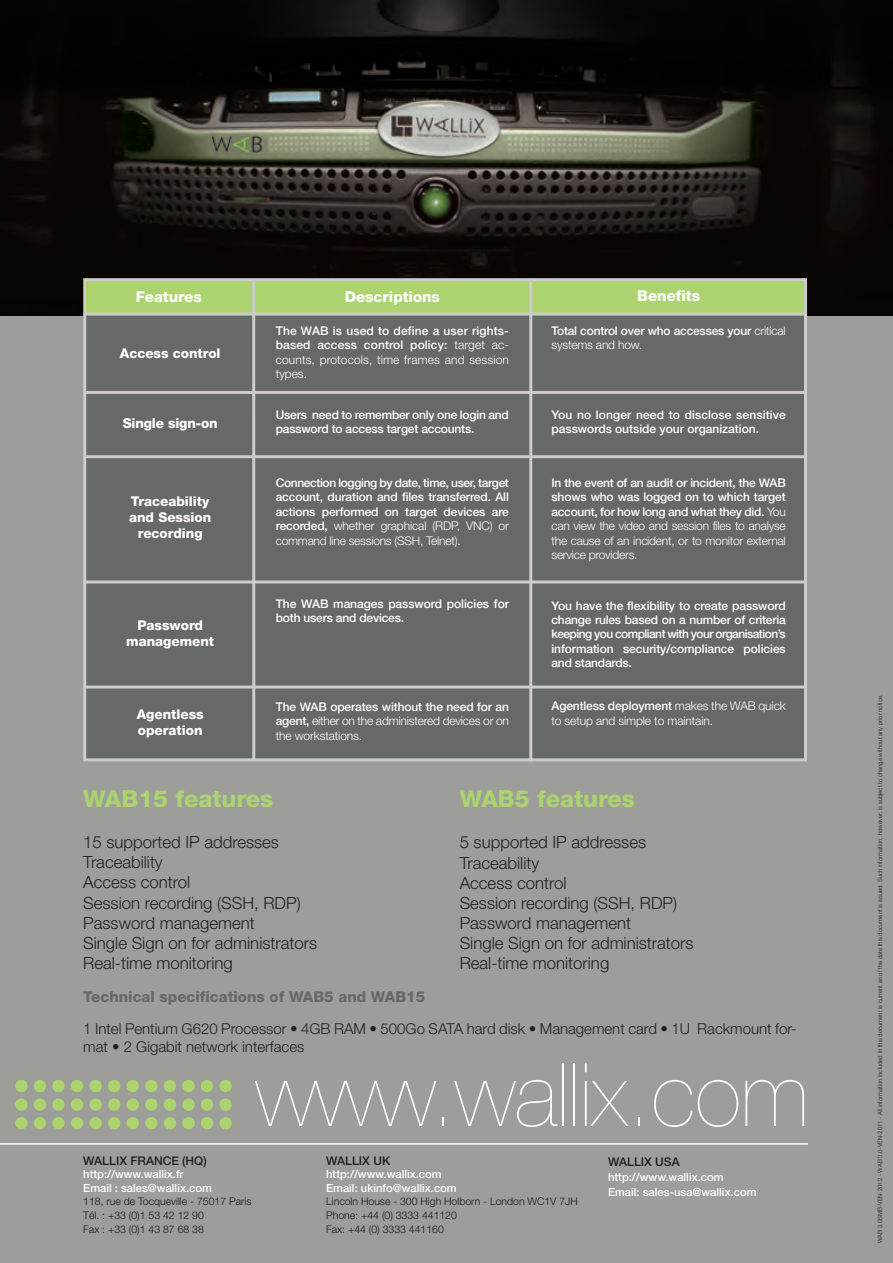
<style>
.page{position:relative;width:893px;height:1263px;background:#9d9e9a}
.page>*{position:absolute;margin:0;border:0;box-sizing:border-box;transform-origin:0 0}
.t1{font:200 87.75px "Helvetica Neue";color:#fff}
.t2{font:800 23.55px "Helvetica Neue";color:#acd370}
.t3{font:300 16.8px/20.1px "Helvetica Neue";color:#231f20}
.t4{font:300 15px/18px "Helvetica Neue";color:#231f20}
.t5{font:800 15px "Helvetica Neue";color:#656a64}
.t6{font:800 15px "Helvetica Neue";color:#fff}
.t7{font:800 13.65px "Helvetica Neue";letter-spacing:-.01em;color:#fff}
.t8{font:800 13.5px/16.2px "Helvetica Neue";color:#fff;text-align:center}
.t9{font:500 12px/14.4px "Helvetica Neue";letter-spacing:-.01em;color:#fff;text-align:justify}
.t10{font:300 12px/14.4px "Helvetica Neue";letter-spacing:-.01em;color:#fff;text-align:justify}
.t11{font:500 12px "Helvetica Neue";color:#231f20}
.t12{font:500 11.25px/13.5px "Helvetica Neue";color:#fff}
.t13{font:300 10.5px/13.5px "Helvetica Neue";color:#171617}
.t14{font:300 6px "Helvetica Neue";color:#171617}
.s1{font-weight:300}
.s2{font-weight:500}
</style>
<div class="page">
<div style="left:15px;top:1080px;width:13px;height:12px;background:#acd370;border-radius:50%"></div>
<div style="left:15px;top:1098px;width:13px;height:13px;background:#acd370;border-radius:50%"></div>
<div style="left:15px;top:1117px;width:13px;height:12px;background:#acd370;border-radius:50%"></div>
<div style="left:34px;top:1080px;width:12px;height:12px;background:#acd370;border-radius:50%"></div>
<div style="left:34px;top:1098px;width:12px;height:13px;background:#acd370;border-radius:50%"></div>
<div style="left:34px;top:1117px;width:12px;height:12px;background:#acd370;border-radius:50%"></div>
<div style="left:52px;top:1080px;width:13px;height:12px;background:#acd370;border-radius:50%"></div>
<div style="left:52px;top:1098px;width:13px;height:13px;background:#acd370;border-radius:50%"></div>
<div style="left:52px;top:1117px;width:13px;height:12px;background:#acd370;border-radius:50%"></div>
<div style="left:71px;top:1080px;width:12px;height:12px;background:#acd370;border-radius:50%"></div>
<div style="left:71px;top:1098px;width:12px;height:13px;background:#acd370;border-radius:50%"></div>
<div style="left:71px;top:1117px;width:12px;height:12px;background:#acd370;border-radius:50%"></div>
<div style="left:89px;top:1080px;width:13px;height:12px;background:#acd370;border-radius:50%"></div>
<div style="left:89px;top:1098px;width:13px;height:13px;background:#acd370;border-radius:50%"></div>
<div style="left:89px;top:1117px;width:13px;height:12px;background:#acd370;border-radius:50%"></div>
<div style="left:108px;top:1080px;width:12px;height:12px;background:#acd370;border-radius:50%"></div>
<div style="left:108px;top:1098px;width:12px;height:13px;background:#acd370;border-radius:50%"></div>
<div style="left:108px;top:1117px;width:12px;height:12px;background:#acd370;border-radius:50%"></div>
<div style="left:127px;top:1080px;width:12px;height:12px;background:#acd370;border-radius:50%"></div>
<div style="left:127px;top:1098px;width:12px;height:13px;background:#acd370;border-radius:50%"></div>
<div style="left:127px;top:1117px;width:12px;height:12px;background:#acd370;border-radius:50%"></div>
<div style="left:145px;top:1080px;width:13px;height:12px;background:#acd370;border-radius:50%"></div>
<div style="left:145px;top:1098px;width:13px;height:13px;background:#acd370;border-radius:50%"></div>
<div style="left:145px;top:1117px;width:13px;height:12px;background:#acd370;border-radius:50%"></div>
<div style="left:164px;top:1080px;width:12px;height:12px;background:#acd370;border-radius:50%"></div>
<div style="left:164px;top:1098px;width:12px;height:13px;background:#acd370;border-radius:50%"></div>
<div style="left:164px;top:1117px;width:12px;height:12px;background:#acd370;border-radius:50%"></div>
<div style="left:182px;top:1080px;width:13px;height:12px;background:#acd370;border-radius:50%"></div>
<div style="left:182px;top:1098px;width:13px;height:13px;background:#acd370;border-radius:50%"></div>
<div style="left:182px;top:1117px;width:13px;height:12px;background:#acd370;border-radius:50%"></div>
<div style="left:201px;top:1080px;width:12px;height:12px;background:#acd370;border-radius:50%"></div>
<div style="left:201px;top:1098px;width:12px;height:13px;background:#acd370;border-radius:50%"></div>
<div style="left:201px;top:1117px;width:12px;height:12px;background:#acd370;border-radius:50%"></div>
<div style="left:219px;top:1080px;width:13px;height:12px;background:#acd370;border-radius:50%"></div>
<div style="left:219px;top:1098px;width:13px;height:13px;background:#acd370;border-radius:50%"></div>
<div style="left:219px;top:1117px;width:13px;height:12px;background:#acd370;border-radius:50%"></div>
<hr style="left:0;top:1143px;width:808px;height:2px;background:#fff">
<img style="left:0;top:0;width:893px;height:316px">
<div style="left:86px;top:281px;width:718px;height:477px;background:#656a64"></div>
<div style="left:83px;top:278px;width:724px;height:483px;border:3px solid #ceccca"></div>
<div style="left:86px;top:281px;width:718px;height:32px;background:#acd370"></div>
<hr style="left:252px;top:279px;width:3px;height:481px;background:#ceccca">
<hr style="left:529px;top:279px;width:3px;height:482px;background:#ceccca">
<hr style="left:84px;top:313px;width:723px;height:3px;background:#ceccca">
<hr style="left:84px;top:391px;width:723px;height:3px;background:#ceccca">
<hr style="left:84px;top:455px;width:723px;height:3px;background:#ceccca">
<hr style="left:84px;top:580px;width:723px;height:3px;background:#ceccca">
<hr style="left:84px;top:685px;width:723px;height:3px;background:#ceccca">
<p class="t6" style="left:136px;top:291px;width:68px">Features</p>
<p class="t6" style="left:345px;top:291px;width:97px">Descriptions</p>
<p class="t6" style="left:637px;top:290px;width:64px">Benefits</p>
<p class="t8" style="left:120px;top:346px;width:102px">Access control</p>
<p class="t9" style="left:276px;top:325px;width:235px">The WAB is used to define a user rights&shy;based access control policy: <span class="s1">target ac&shy;counts, protocols, time frames and session types.</span></p>
<p class="t9" style="left:551px;top:325px;width:236px">Total control over who accesses your <span class="s1">critical systems and how.</span></p>
<p class="t7" style="left:123px;top:418px;width:96px">Single sign-on</p>
<p class="t9" style="left:276px;top:409px;width:235px">Users need to remember only one login and password to access target accounts.</p>
<p class="t9" style="left:551px;top:409px;width:236px">You no longer need to disclose sensitive passwords outside your organization.</p>
<p class="t8" style="left:129px;top:494px;width:84px">Traceability and Session recording</p>
<p class="t8" style="left:126px;top:618px;width:89px">Password management</p>
<p class="t9" style="left:276px;top:477px;width:235px">Connection logging by date, time, user, target account, duration and files transferred. All actions performed on target devices are recorded, <span class="s1">whether graphical (RDP, VNC) or command line sessions (SSH, Telnet).</span></p>
<p class="t9" style="left:551px;top:477px;width:236px">In the event of an audit or incident, the WAB shows who was logged on to which target account, for how long and what they did. <span class="s1">You can view the video and session files to analyse the cause of an incident, or to monitor external service providers.</span></p>
<p class="t9" style="left:276px;top:598px;width:235px">The WAB manages password policies for both users and devices.</p>
<p class="t9" style="left:551px;top:599px;width:236px">You have the flexibility to create password change rules based on a number of criteria keeping you compliant with your organisation’s information security/compliance policies and standards.</p>
<p class="t8" style="left:137px;top:707px;width:68px;text-align:left">Agentless operation</p>
<p class="t10" style="left:276px;top:700px;width:235px"><span class="s2">The WAB operates without the need for an agent,</span> either on the administered devices or on the workstations.</p>
<p class="t10" style="left:551px;top:700px;width:236px"><span class="s2">Agentless deployment</span> makes the WAB quick to setup and simple to maintain.</p>
<h2 class="t2" style="left:83px;top:790px;width:192px">WAB15 features</h2>
<h3 class="t3" style="left:83px;top:834px;width:235px">15 supported IP addresses<br>Traceability<br>Access control<br>Session recording (SSH, RDP)<br>Password management<br>Single Sign on for administrators<br>Real-time monitoring</h3>
<p class="t5" style="left:83px;top:991px;width:343px">Technical specifications of WAB5 and WAB15</p>
<p class="t4" style="left:83px;top:1021px;width:715px">1 Intel Pentium G620 Processor • 4GB RAM • 500Go SATA hard disk • Management card • 1U Rackmount for&shy;mat • 2 Gigabit network interfaces</p>
<h2 class="t2" style="left:460px;top:790px;width:177px">WAB5 features</h2>
<h3 class="t3" style="left:460px;top:834px;width:235px">5 supported IP addresses<br>Traceability<br>Access control<br>Session recording (SSH, RDP)<br>Password management<br>Single Sign on for administrators<br>Real-time monitoring</h3>
<h1 class="t1" style="left:256px;top:1063px;width:555px">www.wallix.com</h1>
<p class="t11" style="left:83px;top:1156px;width:125px">WALLIX FRANCE (HQ)</p>
<p class="t12" style="left:83px;top:1169px;width:130px">http://www.wallix.fr<br>Email : sales@wallix.com</p>
<p class="t13" style="left:83px;top:1196px;width:170px">118, rue de Tocqueville - 75017 Paris<br>Tél. : +33 (0)1 53 42 12 90<br>Fax : +33 (0)1 43 87 68 38</p>
<p class="t11" style="left:326px;top:1156px;width:66px">WALLIX UK</p>
<p class="t12" style="left:326px;top:1169px;width:132px">http://www.wallix.com<br>Email: ukinfo@wallix.com</p>
<p class="t13" style="left:326px;top:1196px;width:253px">Lincoln House - 300 High Holborn - London WC1V 7JH<br>Phone: +44 (0) 3333 441120<br>Fax: +44 (0) 3333 441160</p>
<p class="t11" style="left:608px;top:1157px;width:73px">WALLIX USA</p>
<p class="t12" style="left:608px;top:1170px;width:150px;line-height:15px">http://www.wallix.com<br>Email: sales-usa@wallix.com</p>
<p class="t14" style="left:878px;top:1243px;width:550px;rotate:-90deg">WAB 3.0SMB-VEN-2012 - WAB 3.0-VEN-2011 - All information included in this document is current as of the date this document is issued. Such information, however, is subject to change without any prior notice.</p>
</div>
